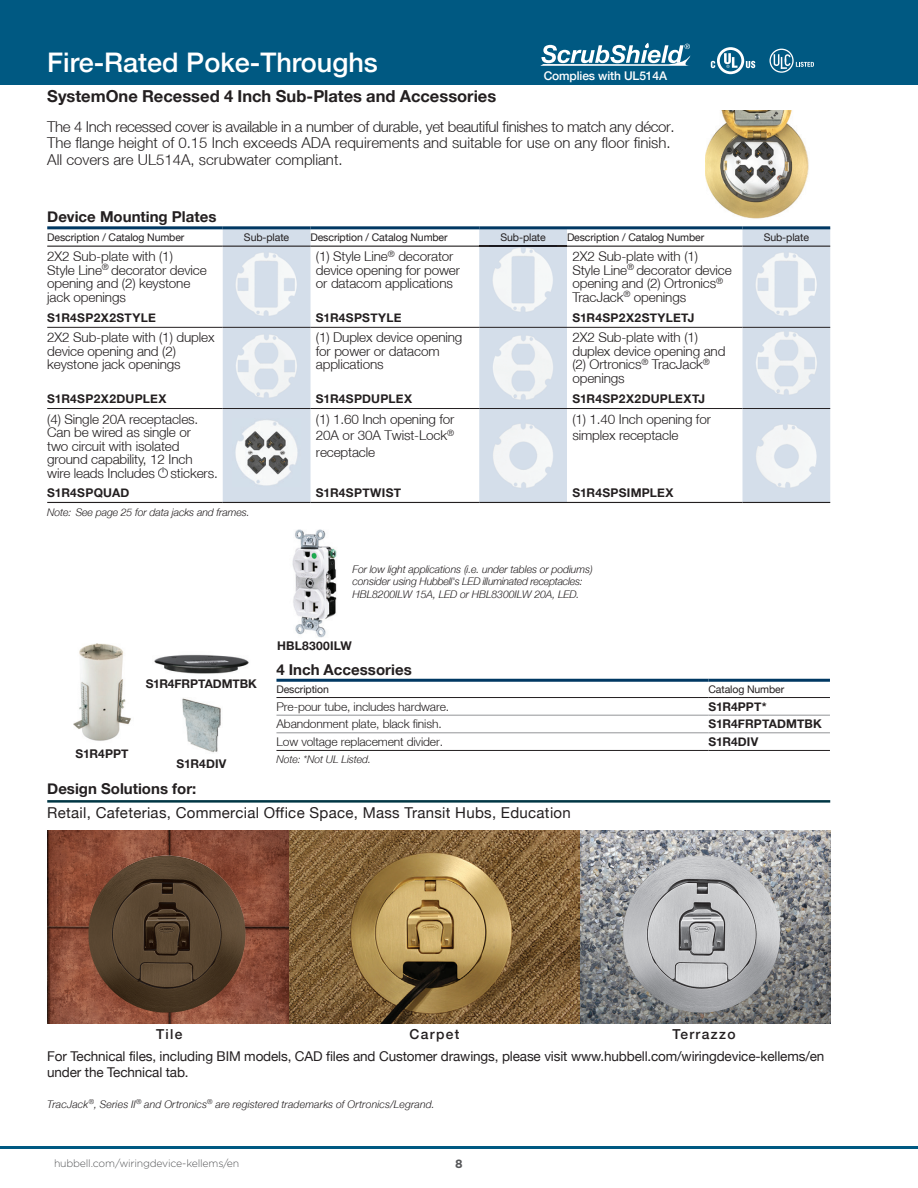
<style>
.page{position:relative;width:918px;height:1188px;background:#fff}
.page>*{position:absolute;margin:0;border:0;box-sizing:border-box;transform-origin:0 0}
.t1{font:500 27px "Helvetica Neue";color:#fff}
.t2{font:700 16.5px "Helvetica Neue";color:#231f20}
.t3{font:300 15px/16.5px "Helvetica Neue";color:#231f20}
.t4{font:15px "Helvetica Neue";letter-spacing:.02em;color:#231f20}
.t5{font:700 15px "Helvetica Neue";color:#231f20}
.t6{font:500 13.8px "Helvetica Neue";letter-spacing:.1em;color:#231f20}
.t7{font:300 13.5px/13.5px "Helvetica Neue";letter-spacing:-.01em;color:#231f20}
.t8{font:13.5px/16.2px "Helvetica Neue";letter-spacing:-.01em;color:#231f20}
.t9{font:700 12px "Helvetica Neue";letter-spacing:.015em;color:#231f20}
.t10{font:300 12px "Helvetica Neue";letter-spacing:-.01em;color:#231f20}
.t11{font:500 12px "Helvetica Neue";letter-spacing:-.01em;color:#fff}
.t12{font:700 12px "Helvetica Neue";letter-spacing:-.01em;color:#231f20}
.t13{font:700 12px "Gotham";color:#57585a}
.t14{font:italic 300 10.5px/12.6px "Helvetica Neue";letter-spacing:-.01em;color:#231f20}
.t15{font:10.5px "Helvetica Neue";letter-spacing:-.01em;color:#231f20}
.t16{font:italic 300 10.5px "Helvetica Neue";letter-spacing:.015em;color:#231f20}
.t17{font:300 10.5px "Gotham";letter-spacing:-.02em;color:#57585a}
</style>
<div class="page">
<div style="left:0;top:0;width:918px;height:84px;background:#005982"></div>
<svg style="left:540px;top:43px;width:150px;height:23px"></svg>
<svg style="left:711px;top:47px;width:44px;height:27px"></svg>
<hr style="left:0;top:1146px;width:918px;height:3px;background:#005982">
<svg style="left:770px;top:49px;width:44px;height:24px"></svg>
<img style="left:292px;top:529px;width:45px;height:109px">
<img style="left:705px;top:110px;width:104px;height:109px">
<img style="left:182px;top:698px;width:39px;height:55px">
<img style="left:73px;top:643px;width:58px;height:98px">
<hr style="left:47px;top:800px;width:783px;height:3px;background:#003644">
<img style="left:47px;top:831px;width:783px;height:193px">
<img style="left:89px;top:856px;width:156px;height:157px;border-radius:76px">
<img style="left:623px;top:856px;width:157px;height:157px;border-radius:76px">
<hr style="left:276px;top:697px;width:432px;height:1px;background:#231f20">
<hr style="left:708px;top:697px;width:122px;height:1px;background:#231f20">
<hr style="left:276px;top:679px;width:432px;height:3px;background:#003863">
<hr style="left:708px;top:679px;width:122px;height:3px;background:#003863">
<hr style="left:276px;top:715px;width:432px;height:1px;background:#939598">
<hr style="left:708px;top:715px;width:122px;height:1px;background:#939598">
<hr style="left:276px;top:732px;width:432px;height:1px;background:#939598">
<hr style="left:708px;top:732px;width:122px;height:1px;background:#939598">
<hr style="left:276px;top:750px;width:432px;height:1px;background:#231f20">
<hr style="left:708px;top:750px;width:122px;height:1px;background:#231f20">
<img style="left:154px;top:654px;width:95px;height:20px">
<svg style="left:223px;top:229px;width:607px;height:273px"></svg>
<hr style="left:47px;top:246px;width:176px;height:1px;background:#231f20">
<hr style="left:223px;top:246px;width:87px;height:1px;background:#231f20">
<hr style="left:310px;top:246px;width:169px;height:1px;background:#231f20">
<hr style="left:479px;top:246px;width:88px;height:1px;background:#231f20">
<hr style="left:567px;top:246px;width:175px;height:1px;background:#231f20">
<hr style="left:742px;top:246px;width:88px;height:1px;background:#231f20">
<hr style="left:47px;top:502px;width:176px;height:1px;background:#231f20">
<hr style="left:223px;top:502px;width:87px;height:1px;background:#231f20">
<hr style="left:310px;top:502px;width:169px;height:1px;background:#231f20">
<hr style="left:479px;top:502px;width:88px;height:1px;background:#231f20">
<hr style="left:567px;top:502px;width:175px;height:1px;background:#231f20">
<hr style="left:742px;top:502px;width:88px;height:1px;background:#231f20">
<hr style="left:47px;top:327px;width:176px;height:1px;background:#231f20">
<hr style="left:223px;top:327px;width:87px;height:1px;background:#231f20">
<hr style="left:310px;top:327px;width:169px;height:1px;background:#231f20">
<hr style="left:479px;top:327px;width:88px;height:1px;background:#231f20">
<hr style="left:567px;top:327px;width:175px;height:1px;background:#231f20">
<hr style="left:742px;top:327px;width:88px;height:1px;background:#231f20">
<hr style="left:47px;top:408px;width:176px;height:1px;background:#231f20">
<hr style="left:223px;top:408px;width:87px;height:1px;background:#231f20">
<hr style="left:310px;top:408px;width:169px;height:1px;background:#231f20">
<hr style="left:479px;top:408px;width:88px;height:1px;background:#231f20">
<hr style="left:567px;top:408px;width:175px;height:1px;background:#231f20">
<hr style="left:742px;top:408px;width:88px;height:1px;background:#231f20">
<hr style="left:47px;top:226px;width:176px;height:3px;background:#003863">
<hr style="left:223px;top:226px;width:87px;height:3px;background:#003863">
<hr style="left:310px;top:226px;width:169px;height:3px;background:#003863">
<hr style="left:479px;top:226px;width:88px;height:3px;background:#003863">
<hr style="left:567px;top:226px;width:175px;height:3px;background:#003863">
<hr style="left:742px;top:226px;width:88px;height:3px;background:#003863">
<img style="left:233px;top:250px;width:67px;height:68px">
<img style="left:489px;top:247px;width:68px;height:66px">
<img style="left:753px;top:250px;width:67px;height:68px">
<img style="left:233px;top:332px;width:67px;height:68px">
<img style="left:489px;top:333px;width:68px;height:68px">
<img style="left:753px;top:329px;width:67px;height:68px">
<svg style="left:158px;top:468px;width:9px;height:10px"></svg>
<img style="left:233px;top:419px;width:67px;height:67px">
<img style="left:489px;top:422px;width:68px;height:67px">
<img style="left:753px;top:422px;width:67px;height:68px">
<h1 class="t1" style="left:47px;top:47px;width:332px">Fire-Rated Poke-Throughs</h1>
<p class="t2" style="left:47px;top:86px;width:451px">SystemOne Recessed 4 Inch Sub-Plates and Accessories</p>
<p class="t11" style="left:544px;top:69px;width:125px">Complies with UL514A</p>
<p class="t3" style="left:47px;top:118px;width:629px">The 4 Inch recessed cover is available in a number of durable, yet beautiful finishes to match any décor.<br>The flange height of 0.15 Inch exceeds ADA requirements and suitable for use on any floor finish.<br>All covers are UL514A, scrubwater compliant.</p>
<p class="t5" style="left:47px;top:208px;width:171px">Device Mounting Plates</p>
<p class="t15" style="left:47px;top:231px;width:139px">Description / Catalog Number</p>
<p class="t15" style="left:244px;top:231px;width:47px">Sub-plate</p>
<p class="t15" style="left:311px;top:231px;width:139px">Description / Catalog Number</p>
<p class="t15" style="left:501px;top:231px;width:47px">Sub-plate</p>
<p class="t15" style="left:567px;top:231px;width:139px">Description / Catalog Number</p>
<p class="t15" style="left:764px;top:231px;width:47px">Sub-plate</p>
<p class="t7" style="left:47px;top:249px;width:161px">2X2 Sub-plate with (1)<br>Style Line<sup>®</sup> decorator device opening and (2) keystone jack openings</p>
<p class="t9" style="left:47px;top:310px;width:110px">S1R4SP2X2STYLE</p>
<p class="t7" style="left:316px;top:249px;width:146px">(1) Style Line<sup>®</sup> decorator device opening for power or datacom applications</p>
<p class="t9" style="left:316px;top:310px;width:87px">S1R4SPSTYLE</p>
<p class="t7" style="left:572px;top:249px;width:161px">2X2 Sub-plate with (1)<br>Style Line<sup>®</sup> decorator device opening and (2) Ortronics<sup>®<br></sup>TracJack<sup>®</sup> openings</p>
<p class="t9" style="left:572px;top:310px;width:124px">S1R4SP2X2STYLETJ</p>
<p class="t7" style="left:47px;top:331px;width:169px">2X2 Sub-plate with (1) duplex device opening and (2) keystone jack openings</p>
<p class="t9" style="left:47px;top:391px;width:121px">S1R4SP2X2DUPLEX</p>
<p class="t7" style="left:47px;top:412px;width:172px">(4) Single 20A receptacles.<br>Can be wired as single or<br>two circuit with isolated ground capability, 12 Inch wire leads Includes stickers.</p>
<p class="t9" style="left:47px;top:485px;width:84px">S1R4SPQUAD</p>
<p class="t14" style="left:47px;top:506px;width:204px">Note: See page 25 for data jacks and frames.</p>
<p class="t7" style="left:316px;top:331px;width:148px">(1) Duplex device opening for power or datacom applications</p>
<p class="t9" style="left:316px;top:391px;width:98px">S1R4SPDUPLEX</p>
<p class="t7" style="left:316px;top:410px;width:140px;line-height:16.6px;text-align:justify">(1) 1.60 Inch opening for 20A or 30A Twist-Lock<sup>® </sup>receptacle</p>
<p class="t9" style="left:316px;top:485px;width:87px">S1R4SPTWIST</p>
<p class="t7" style="left:572px;top:331px;width:155px">2X2 Sub-plate with (1) duplex device opening and (2) Ortronics<sup>®</sup> TracJack<sup>® </sup>openings</p>
<p class="t9" style="left:572px;top:391px;width:134px">S1R4SP2X2DUPLEXTJ</p>
<p class="t7" style="left:572px;top:410px;width:140px;line-height:16.6px">(1) 1.40 Inch opening for simplex receptacle</p>
<p class="t9" style="left:572px;top:485px;width:103px">S1R4SPSIMPLEX</p>
<p class="t14" style="left:352px;top:562px;width:242px">For low light applications (i.e. under tables or podiums) consider using Hubbell's LED illuminated receptacles:<br>HBL8200ILW 15A, LED or HBL8300ILW 20A, LED.</p>
<p class="t9" style="left:277px;top:638px;width:76px">HBL8300ILW</p>
<p class="t5" style="left:276px;top:660px;width:137px">4 Inch Accessories</p>
<p class="t15" style="left:276px;top:683px;width:54px">Description</p>
<p class="t15" style="left:708px;top:683px;width:77px">Catalog Number</p>
<p class="t10" style="left:276px;top:699px;width:174px">Pre-pour tube, includes hardware.</p>
<p class="t9" style="left:708px;top:699px;width:60px">S1R4PPT*</p>
<p class="t10" style="left:276px;top:717px;width:167px">Abandonment plate, black finish.</p>
<p class="t9" style="left:708px;top:717px;width:115px">S1R4FRPTADMTBK</p>
<p class="t10" style="left:276px;top:734px;width:168px">Low voltage replacement divider.</p>
<p class="t9" style="left:708px;top:734px;width:51px">S1R4DIV</p>
<p class="t14" style="left:276px;top:753px;width:96px">Note: *Not UL Listed.</p>
<p class="t12" style="left:146px;top:677px;width:112px">S1R4FRPTADMTBK</p>
<p class="t9" style="left:76px;top:746px;width:54px">S1R4PPT</p>
<p class="t5" style="left:47px;top:780px;width:151px">Design Solutions for:</p>
<p class="t4" style="left:47px;top:804px;width:525px">Retail, Cafeterias, Commercial Office Space, Mass Transit Hubs, Education</p>
<p class="t9" style="left:177px;top:757px;width:51px">S1R4DIV</p>
<p class="t6" style="left:156px;top:1026px;width:28px">Tile</p>
<p class="t6" style="left:410px;top:1026px;width:51px">Carpet</p>
<p class="t6" style="left:672px;top:1026px;width:65px">Terrazzo</p>
<p class="t8" style="left:47px;top:1048px;width:779px">For Technical files, including BIM models, CAD files and Customer drawings, please visit www.hubbell.com/wiringdevice-kellems/en under the Technical tab.</p>
<p class="t16" style="left:47px;top:1098px;width:389px">TracJack<sup>®</sup>, Series II<sup>®</sup> and Ortronics<sup>®</sup> are registered trademarks of Ortronics/Legrand.</p>
<p class="t17" style="left:54px;top:1157px;width:187px">hubbell.com/wiringdevice-kellems/en</p>
<p class="t13" style="left:455px;top:1156px;width:9px">8</p>
</div>
